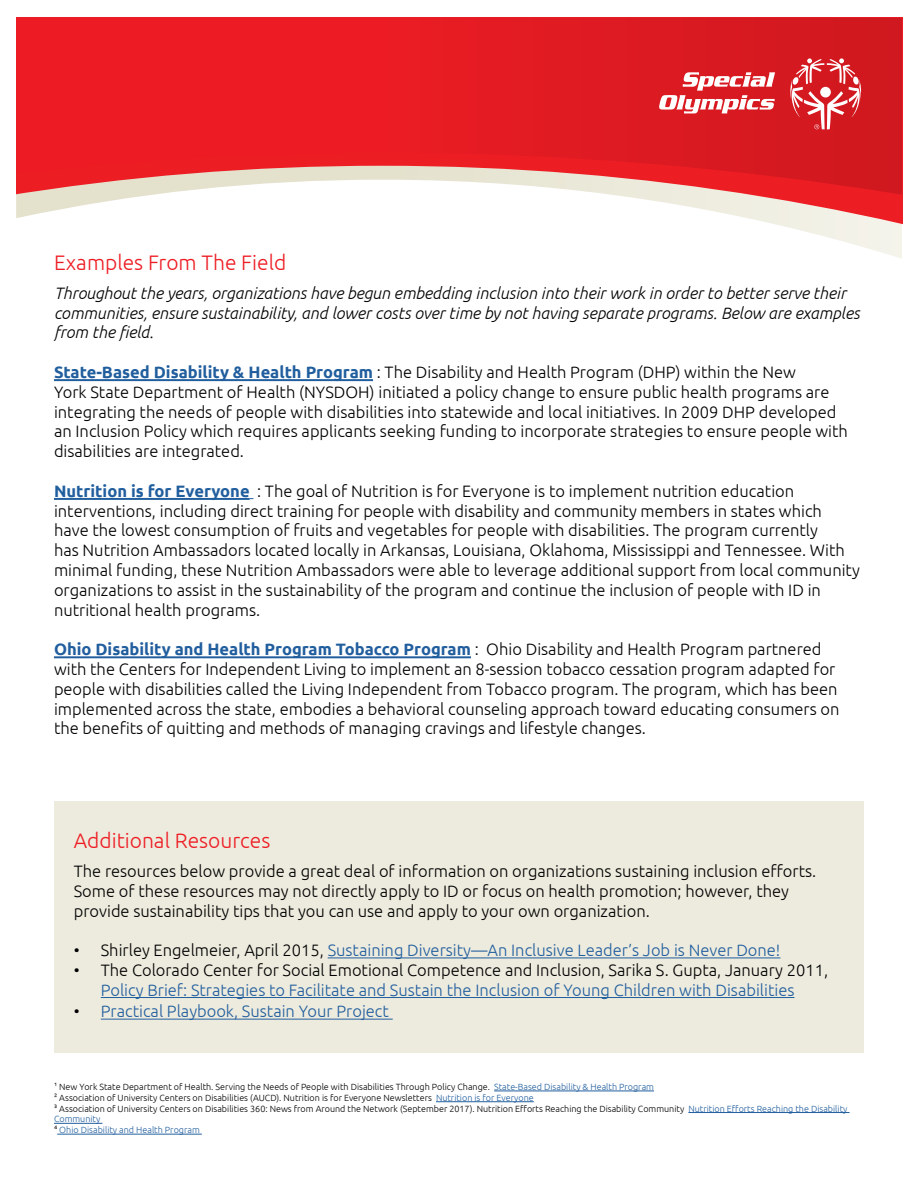
<style>
.page{position:relative;width:918px;height:1188px;background:#fff}
.page>*{position:absolute;margin:0;border:0;box-sizing:border-box;transform-origin:0 0}
.t1{font:300 21px "Ubuntu";color:#ed1d24}
.t2{font:300 16.5px/19.8px "Ubuntu";color:#000}
.t3{font:italic 300 16.5px/19.8px "Ubuntu";color:#000}
.t4{font:300 16.5px "Ubuntu";color:#215e9e}
.t5{font:300 9px/10.8px "Ubuntu";color:#000}
.s1{font-weight:700;color:#215e9e}
.s2{color:#000}
.s3{color:#215e9e}
</style>
<div class="page">
<svg style="left:16px;top:195px;width:886px;height:64px"></svg>
<svg style="left:16px;top:18px;width:886px;height:177px;background:#e52f35"></svg>
<hr style="left:54px;top:379px;width:319px;height:2px;background:#215e9e">
<hr style="left:54px;top:498px;width:196px;height:2px;background:#215e9e">
<hr style="left:54px;top:656px;width:417px;height:2px;background:#215e9e">
<div style="left:54px;top:801px;width:810px;height:252px;background:#edebde"></div>
<hr style="left:328px;top:957px;width:453px;height:1px;background:#215e9e">
<hr style="left:101px;top:997px;width:693px;height:1px;background:#215e9e">
<hr style="left:101px;top:1019px;width:292px;height:1px;background:#215e9e">
<hr style="left:494px;top:1091px;width:160px;height:1px;background:#215e9e">
<hr style="left:436px;top:1101px;width:98px;height:1px;background:#215e9e">
<hr style="left:688px;top:1112px;width:162px;height:1px;background:#215e9e">
<hr style="left:54px;top:1123px;width:48px;height:1px;background:#215e9e">
<hr style="left:57px;top:1134px;width:145px;height:1px;background:#215e9e">
<svg style="left:659px;top:72px;width:116px;height:41px"></svg>
<svg style="left:789px;top:58px;width:73px;height:71px"></svg>
<p class="t1" style="left:54px;top:250px;width:234px">Examples From The Field</p>
<p class="t3" style="left:54px;top:283px;width:807px">Throughout the years, organizations have begun embedding inclusion into their work in order to better serve their communities, ensure sustainability, and lower costs over time by not having separate programs. Below are examples from the field.</p>
<p class="t2" style="left:54px;top:362px;width:795px"><span class="s1">State-Based Disability &amp; Health Program</span> : The Disability and Health Program (DHP) within the New<br>York State Department of Health (NYSDOH) initiated a policy change to ensure public health programs are integrating the needs of people with disabilities into statewide and local initiatives. In 2009 DHP developed an Inclusion Policy which requires applicants seeking funding to incorporate strategies to ensure people with disabilities are integrated.</p>
<p class="t2" style="left:54px;top:481px;width:807px"><span class="s1">Nutrition is for Everyone</span> : The goal of Nutrition is for Everyone is to implement nutrition education interventions, including direct training for people with disability and community members in states which have the lowest consumption of fruits and vegetables for people with disabilities. The program currently<br>has Nutrition Ambassadors located locally in Arkansas, Louisiana, Oklahoma, Mississippi and Tennessee. With minimal funding, these Nutrition Ambassadors were able to leverage additional support from local community organizations to assist in the sustainability of the program and continue the inclusion of people with ID in nutritional health programs.</p>
<p class="t2" style="left:54px;top:639px;width:787px"><span class="s1">Ohio Disability and Health Program Tobacco Program</span> : Ohio Disability and Health Program partnered with the Centers for Independent Living to implement an 8-session tobacco cessation program adapted for people with disabilities called the Living Independent from Tobacco program. The program, which has been implemented across the state, embodies a behavioral counseling approach toward educating consumers on the benefits of quitting and methods of managing cravings and lifestyle changes.</p>
<p class="t1" style="left:74px;top:828px;width:198px">Additional Resources</p>
<p class="t2" style="left:74px;top:861px;width:744px">The resources below provide a great deal of information on organizations sustaining inclusion efforts.<br>Some of these resources may not directly apply to ID or focus on health promotion; however, they provide sustainability tips that you can use and apply to your own organization.</p>
<p class="t4" style="left:74px;top:940px;width:708px"><span class="s2">• Shirley Engelmeier, April 2015,</span> Sustaining Diversity—An Inclusive Leader’s Job is Never Done!</p>
<p class="t2" style="left:74px;top:960px;width:756px">• The Colorado Center for Social Emotional Competence and Inclusion, Sarika S. Gupta, January 2011,</p>
<p class="t4" style="left:101px;top:980px;width:695px">Policy Brief: Strategies to Facilitate and Sustain the Inclusion of Young Children with Disabilities</p>
<p class="t4" style="left:74px;top:1002px;width:317px"><span class="s2">•</span> Practical Playbook, Sustain Your Project</p>
<p class="t5" style="left:54px;top:1081px;width:795px">1 New York State Department of Health. Serving the Needs of People with Disabilities Through Policy Change. <span class="s3">State-Based Disability &amp; Health Program<br></span>2 Association of University Centers on Disabilities (AUCD). Nutrition is for Everyone Newsletters <span class="s3">Nutrition is for Everyone<br></span>3 Association of University Centers on Disabilities 360: News from Around the Network (September 2017). Nutrition Efforts Reaching the Disability Community <span class="s3">Nutrition Efforts Reaching the Disability Community<br></span>4 <span class="s3">Ohio Disability and Health Program</span></p>
</div>
